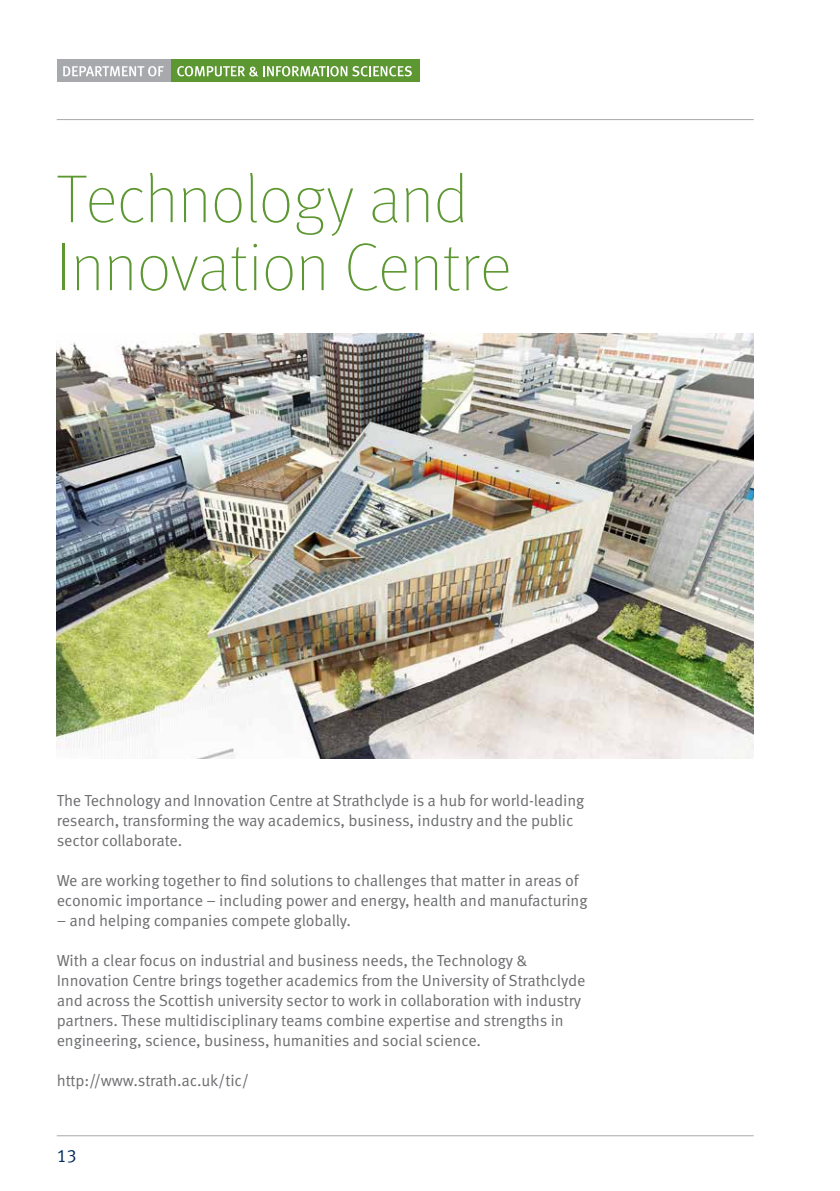
<style>
.page{position:relative;width:840px;height:1191px;background:#fff}
.page>*{position:absolute;margin:0;border:0;box-sizing:border-box;transform-origin:0 0}
.t1{font:100 67.6px/68px "Meta OT";color:#5c9731}
.t2{font:18px "Meta Normal LF";color:#00295c}
.t3{font:16px/20px "Meta OT Norm";letter-spacing:-.01em;color:#6c6d70}
</style>
<div class="page">
<div style="left:168px;top:59px;width:252px;height:23px;background:#5c9731"></div>
<div style="left:57px;top:59px;width:113px;height:23px;background:#a8a9ad"></div>
<svg style="left:63px;top:66px;width:101px;height:10px"></svg>
<svg style="left:177px;top:66px;width:234px;height:10px"></svg>
<hr style="left:57px;top:119px;width:696px;height:1px;background:#a8a9ad">
<hr style="left:57px;top:1135px;width:696px;height:1px;background:#a8a9ad">
<img style="left:57px;top:333px;width:696px;height:425px">
<h1 class="t1" style="left:57px;top:167px;width:456px">Technology and<br>Innovation Centre</h1>
<p class="t3" style="left:57px;top:791px;width:529px">The Technology and Innovation Centre at Strathclyde is a hub for world-leading research, transforming the way academics, business, industry and the public sector collaborate.</p>
<p class="t3" style="left:57px;top:871px;width:532px">We are working together to find solutions to challenges that matter in areas of economic importance – including power and energy, health and manufacturing</p>
<p class="t3" style="left:57px;top:911px;width:296px">– and helping companies compete globally.</p>
<p class="t3" style="left:57px;top:951px;width:530px">With a clear focus on industrial and business needs, the Technology &amp; Innovation Centre brings together academics from the University of Strathclyde and across the Scottish university sector to work in collaboration with industry partners. These multidisciplinary teams combine expertise and strengths in engineering, science, business, humanities and social science.</p>
<p class="t3" style="left:57px;top:1071px;width:194px">http://www.strath.ac.uk/tic/</p>
<p class="t2" style="left:57px;top:1145px;width:21px">13</p>
</div>
